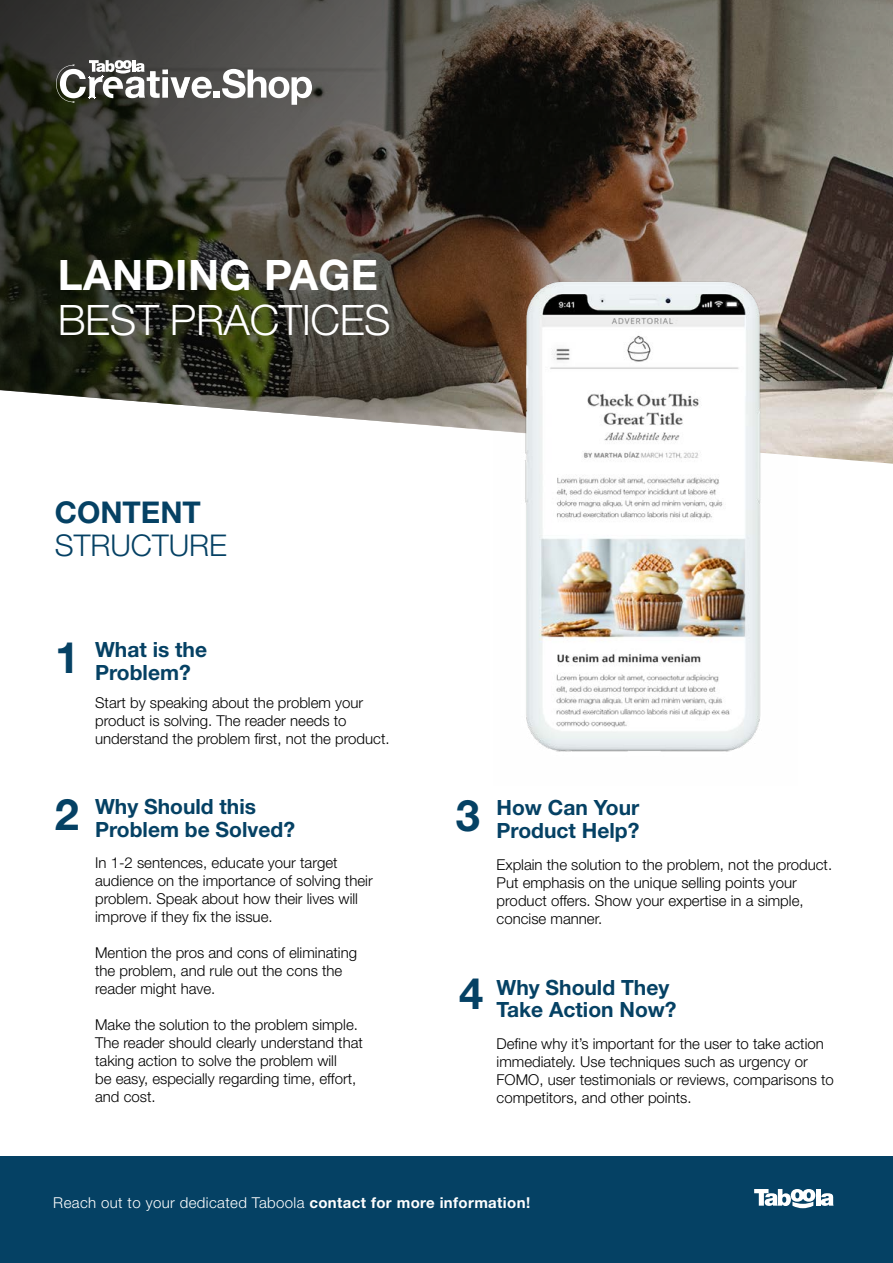
<style>
.page{position:relative;width:893px;height:1263px;background:#fff}
.page>*{position:absolute;margin:0;border:0;box-sizing:border-box;transform-origin:0 0}
.t1{font:700 43.5px "Helvetica Neue LT Std";color:#054164}
.t2{font:300 42px "Helvetica Neue LT Std";letter-spacing:-.01em;color:#fff}
.t3{font:700 42px "Helvetica Neue LT Std";letter-spacing:.01em;color:#fff}
.t4{font:300 30px "Helvetica Neue LT Std";color:#054164}
.t5{font:700 30px "Helvetica Neue LT Std";color:#054164}
.t6{font:700 21px/22.5px "Helvetica Neue LT Std";color:#054164}
.t7{font:300 15px/18px "Helvetica Neue LT Std";color:#000}
.t8{font:300 15px "Helvetica Neue LT Std";letter-spacing:.025em;color:#fff}
.s1{font-weight:700}
</style>
<div class="page">
<svg style="left:0;top:0;width:893px;height:464px;background:#5b564c"></svg>
<img style="left:494px;top:260px;width:304px;height:492px">
<svg style="left:56px;top:60px;width:256px;height:45px"></svg>
<div style="left:0;top:1156px;width:893px;height:107px;background:#054164"></div>
<svg style="left:754px;top:1189px;width:80px;height:20px"></svg>
<h2 class="t3" style="left:58px;top:249px;width:322px">LANDING PAGE</h2>
<h2 class="t2" style="left:58px;top:294px;width:335px">BEST PRACTICES</h2>
<h3 class="t5" style="left:55px;top:494px;width:148px">CONTENT</h3>
<h3 class="t4" style="left:55px;top:527px;width:174px">STRUCTURE</h3>
<h1 class="t1" style="left:55px;top:631px;width:26px">1</h1>
<h3 class="t6" style="left:95px;top:638px;width:113px">What is the<br>Problem?</h3>
<p class="t7" style="left:95px;top:693px;width:296px">Start by speaking about the problem your product is solving. The reader needs to understand the problem first, not the product.</p>
<h1 class="t1" style="left:55px;top:787px;width:26px">2</h1>
<h1 class="t1" style="left:456px;top:789px;width:26px">3</h1>
<h3 class="t6" style="left:95px;top:795px;width:201px">Why Should this<br>Problem be Solved?</h3>
<h3 class="t6" style="left:497px;top:796px;width:144px">How Can Your<br>Product Help?</h3>
<p class="t7" style="left:95px;top:853px;width:279px">In 1-2 sentences, educate your target audience on the importance of solving their problem. Speak about how their lives will improve if they fix the issue.</p>
<p class="t7" style="left:95px;top:943px;width:263px">Mention the pros and cons of eliminating the problem, and rule out the cons the reader might have.</p>
<p class="t7" style="left:95px;top:1015px;width:269px">Make the solution to the problem simple.<br>The reader should clearly understand that taking action to solve the problem will<br>be easy, especially regarding time, effort, and cost.</p>
<p class="t7" style="left:497px;top:855px;width:337px">Explain the solution to the problem, not the product.<br>Put emphasis on the unique selling points your product offers. Show your expertise in a simple, concise manner.</p>
<h1 class="t1" style="left:459px;top:967px;width:26px">4</h1>
<h3 class="t6" style="left:497px;top:976px;width:182px">Why Should They<br>Take Action Now?</h3>
<p class="t7" style="left:497px;top:1034px;width:339px">Define why it’s important for the user to take action immediately. Use techniques such as urgency or FOMO, user testimonials or reviews, comparisons to competitors, and other points.</p>
<p class="t8" style="left:53px;top:1193px;width:478px">Reach out to your dedicated Taboola <span class="s1">contact for more information!</span></p>
<p class="t8" style="left:55px;top:1194px;width:478px">Reach out to your dedicated Taboola <span class="s1">contact for more information!</span></p>
</div>
